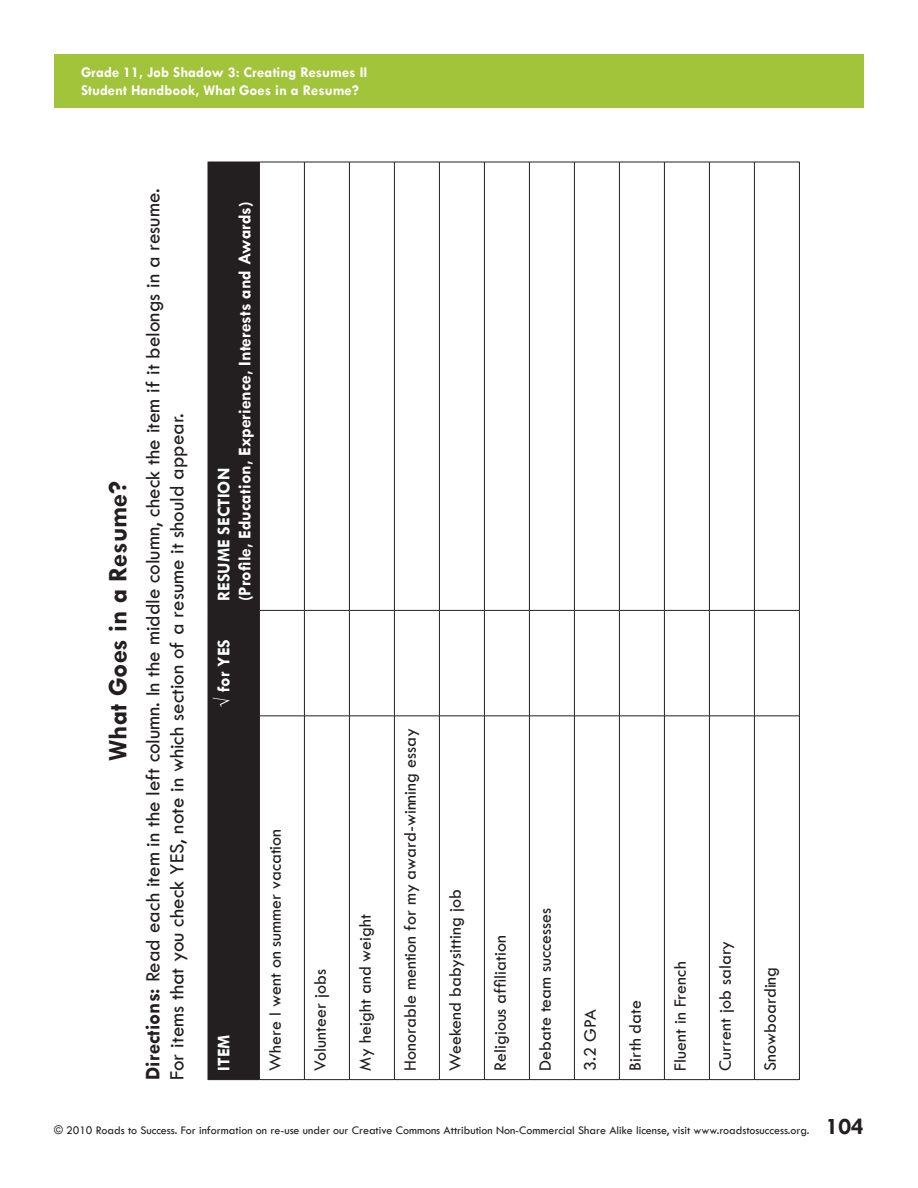
<style>
.page{position:relative;width:918px;height:1188px;background:#fff}
.page>*{position:absolute;margin:0;border:0;box-sizing:border-box;transform-origin:0 0}
.SHFR_Title{font:700 27px "Tw Cen";color:#231f20}
.Lesson_Front_Page_Te{font:700 24px "Tw Cen";color:#231f20}
.SFHR_Instruction_Lin{font:21px/24px "Tw Cen";color:#231f20}
.SHFR_Text{font:18px "Tw Cen";color:#231f20}
.SHFR_Text-2{font:700 18px/21px "Tw Cen";color:#fff}
.t1{font:700 15px "Tw Cen";color:#fff}
.t2{font:12px "Tw Cen";color:#231f20}
.s1{font-weight:700}
</style>
<div class="page">
<div style="left:209px;top:163px;width:50px;height:916px;background:#231f20"></div>
<hr style="left:208px;top:716px;width:1px;height:364px;background:#231f20">
<hr style="left:208px;top:1079px;width:51px;height:1px;background:#231f20">
<hr style="left:208px;top:610px;width:1px;height:106px;background:#231f20">
<hr style="left:208px;top:715px;width:51px;height:1px;background:#231f20">
<hr style="left:208px;top:162px;width:1px;height:448px;background:#231f20">
<hr style="left:208px;top:610px;width:51px;height:1px;background:#231f20">
<hr style="left:208px;top:162px;width:51px;height:1px;background:#231f20">
<hr style="left:259px;top:716px;width:1px;height:364px;background:#231f20">
<hr style="left:260px;top:1079px;width:44px;height:1px;background:#231f20">
<hr style="left:259px;top:610px;width:1px;height:106px;background:#231f20">
<hr style="left:260px;top:715px;width:44px;height:1px;background:#231f20">
<hr style="left:259px;top:162px;width:1px;height:448px;background:#231f20">
<hr style="left:260px;top:610px;width:44px;height:1px;background:#231f20">
<hr style="left:260px;top:162px;width:44px;height:1px;background:#231f20">
<hr style="left:304px;top:716px;width:1px;height:364px;background:#231f20">
<hr style="left:305px;top:1079px;width:44px;height:1px;background:#231f20">
<hr style="left:304px;top:610px;width:1px;height:106px;background:#231f20">
<hr style="left:305px;top:715px;width:44px;height:1px;background:#231f20">
<hr style="left:304px;top:162px;width:1px;height:448px;background:#231f20">
<hr style="left:305px;top:610px;width:44px;height:1px;background:#231f20">
<hr style="left:305px;top:162px;width:44px;height:1px;background:#231f20">
<hr style="left:349px;top:716px;width:1px;height:364px;background:#231f20">
<hr style="left:350px;top:1079px;width:44px;height:1px;background:#231f20">
<hr style="left:349px;top:610px;width:1px;height:106px;background:#231f20">
<hr style="left:350px;top:715px;width:44px;height:1px;background:#231f20">
<hr style="left:349px;top:162px;width:1px;height:448px;background:#231f20">
<hr style="left:350px;top:610px;width:44px;height:1px;background:#231f20">
<hr style="left:350px;top:162px;width:44px;height:1px;background:#231f20">
<hr style="left:394px;top:716px;width:1px;height:364px;background:#231f20">
<hr style="left:395px;top:1079px;width:44px;height:1px;background:#231f20">
<hr style="left:394px;top:610px;width:1px;height:106px;background:#231f20">
<hr style="left:395px;top:715px;width:44px;height:1px;background:#231f20">
<hr style="left:394px;top:162px;width:1px;height:448px;background:#231f20">
<hr style="left:395px;top:610px;width:44px;height:1px;background:#231f20">
<hr style="left:395px;top:162px;width:44px;height:1px;background:#231f20">
<hr style="left:439px;top:716px;width:1px;height:364px;background:#231f20">
<hr style="left:440px;top:1079px;width:44px;height:1px;background:#231f20">
<hr style="left:439px;top:610px;width:1px;height:106px;background:#231f20">
<hr style="left:440px;top:715px;width:44px;height:1px;background:#231f20">
<hr style="left:439px;top:162px;width:1px;height:448px;background:#231f20">
<hr style="left:440px;top:610px;width:44px;height:1px;background:#231f20">
<hr style="left:440px;top:162px;width:44px;height:1px;background:#231f20">
<hr style="left:484px;top:716px;width:1px;height:364px;background:#231f20">
<hr style="left:485px;top:1079px;width:44px;height:1px;background:#231f20">
<hr style="left:484px;top:610px;width:1px;height:106px;background:#231f20">
<hr style="left:485px;top:715px;width:44px;height:1px;background:#231f20">
<hr style="left:484px;top:162px;width:1px;height:448px;background:#231f20">
<hr style="left:485px;top:610px;width:44px;height:1px;background:#231f20">
<hr style="left:485px;top:162px;width:44px;height:1px;background:#231f20">
<hr style="left:529px;top:716px;width:1px;height:364px;background:#231f20">
<hr style="left:530px;top:1079px;width:44px;height:1px;background:#231f20">
<hr style="left:529px;top:610px;width:1px;height:106px;background:#231f20">
<hr style="left:530px;top:715px;width:44px;height:1px;background:#231f20">
<hr style="left:529px;top:162px;width:1px;height:448px;background:#231f20">
<hr style="left:530px;top:610px;width:44px;height:1px;background:#231f20">
<hr style="left:530px;top:162px;width:44px;height:1px;background:#231f20">
<hr style="left:574px;top:716px;width:1px;height:364px;background:#231f20">
<hr style="left:575px;top:1079px;width:44px;height:1px;background:#231f20">
<hr style="left:574px;top:610px;width:1px;height:106px;background:#231f20">
<hr style="left:575px;top:715px;width:44px;height:1px;background:#231f20">
<hr style="left:574px;top:162px;width:1px;height:448px;background:#231f20">
<hr style="left:575px;top:610px;width:44px;height:1px;background:#231f20">
<hr style="left:575px;top:162px;width:44px;height:1px;background:#231f20">
<hr style="left:619px;top:716px;width:1px;height:364px;background:#231f20">
<hr style="left:620px;top:1079px;width:44px;height:1px;background:#231f20">
<hr style="left:619px;top:610px;width:1px;height:106px;background:#231f20">
<hr style="left:620px;top:715px;width:44px;height:1px;background:#231f20">
<hr style="left:619px;top:162px;width:1px;height:448px;background:#231f20">
<hr style="left:620px;top:610px;width:44px;height:1px;background:#231f20">
<hr style="left:620px;top:162px;width:44px;height:1px;background:#231f20">
<hr style="left:664px;top:716px;width:1px;height:364px;background:#231f20">
<hr style="left:665px;top:1079px;width:44px;height:1px;background:#231f20">
<hr style="left:664px;top:610px;width:1px;height:106px;background:#231f20">
<hr style="left:665px;top:715px;width:44px;height:1px;background:#231f20">
<hr style="left:664px;top:162px;width:1px;height:448px;background:#231f20">
<hr style="left:665px;top:610px;width:44px;height:1px;background:#231f20">
<hr style="left:665px;top:162px;width:44px;height:1px;background:#231f20">
<hr style="left:709px;top:716px;width:1px;height:364px;background:#231f20">
<hr style="left:710px;top:1079px;width:44px;height:1px;background:#231f20">
<hr style="left:709px;top:610px;width:1px;height:106px;background:#231f20">
<hr style="left:710px;top:715px;width:44px;height:1px;background:#231f20">
<hr style="left:709px;top:162px;width:1px;height:448px;background:#231f20">
<hr style="left:710px;top:610px;width:44px;height:1px;background:#231f20">
<hr style="left:710px;top:162px;width:44px;height:1px;background:#231f20">
<hr style="left:754px;top:716px;width:1px;height:364px;background:#231f20">
<hr style="left:755px;top:1079px;width:44px;height:1px;background:#231f20">
<hr style="left:754px;top:610px;width:1px;height:106px;background:#231f20">
<hr style="left:755px;top:715px;width:44px;height:1px;background:#231f20">
<hr style="left:754px;top:162px;width:1px;height:448px;background:#231f20">
<hr style="left:755px;top:610px;width:44px;height:1px;background:#231f20">
<hr style="left:755px;top:162px;width:44px;height:1px;background:#231f20">
<hr style="left:799px;top:716px;width:1px;height:364px;background:#231f20">
<hr style="left:799px;top:610px;width:1px;height:106px;background:#231f20">
<hr style="left:799px;top:162px;width:1px;height:448px;background:#231f20">
<div style="left:54px;top:54px;width:810px;height:54px;background:#a1c43a"></div>
<p class="t1" style="left:81px;top:63px;width:288px">Grade 11, Job Shadow 3: Creating Resumes II</p>
<p class="t1" style="left:81px;top:81px;width:279px">Student Handbook, What Goes in a Resume?</p>
<p class="SHFR_Title" style="left:102px;top:761px;width:282px;rotate:-90deg">What Goes in a Resume?</p>
<p class="SFHR_Instruction_Lin" style="left:141px;top:1080px;width:893px;rotate:-90deg"><span class="s1">Directions:</span> Read each item in the left column. In the middle column, check the item if it belongs in a resume.<br>For items that you check YES, note in which section of a resume it should appear.</p>
<p class="SHFR_Text-2" style="left:213px;top:601px;width:402px;rotate:-90deg">RESUME SECTION<br>(Profile, Education, Experience, Interests and Awards)</p>
<p class="SHFR_Text-2" style="left:213px;top:707px;width:69px;rotate:-90deg">√ for YES</p>
<p class="SHFR_Text-2" style="left:213px;top:1071px;width:38px;rotate:-90deg">ITEM</p>
<p class="SHFR_Text" style="left:264px;top:1071px;width:243px;rotate:-90deg">Where I went on summer vacation</p>
<p class="SHFR_Text" style="left:309px;top:1071px;width:103px;rotate:-90deg">Volunteer jobs</p>
<p class="SHFR_Text" style="left:354px;top:1071px;width:158px;rotate:-90deg">My height and weight</p>
<p class="SHFR_Text" style="left:399px;top:1071px;width:344px;rotate:-90deg">Honorable mention for my award-winning essay</p>
<p class="SHFR_Text" style="left:444px;top:1071px;width:183px;rotate:-90deg">Weekend babysitting job</p>
<p class="SHFR_Text" style="left:489px;top:1071px;width:137px;rotate:-90deg">Religious affiliation</p>
<p class="SHFR_Text" style="left:534px;top:1071px;width:164px;rotate:-90deg">Debate team successes</p>
<p class="SHFR_Text" style="left:579px;top:1071px;width:63px;rotate:-90deg">3.2 GPA</p>
<p class="SHFR_Text" style="left:624px;top:1071px;width:72px;rotate:-90deg">Birth date</p>
<p class="SHFR_Text" style="left:669px;top:1071px;width:111px;rotate:-90deg">Fluent in French</p>
<p class="SHFR_Text" style="left:714px;top:1071px;width:132px;rotate:-90deg">Current job salary</p>
<p class="SHFR_Text" style="left:759px;top:1071px;width:105px;rotate:-90deg">Snowboarding</p>
<p class="t2" style="left:54px;top:1123px;width:757px">© 2010 Roads to Success. For information on re-use under our Creative Commons Attribution Non-Commercial Share Alike license, visit www.roadstosuccess.org.</p>
<p class="Lesson_Front_Page_Te" style="left:826px;top:1112px;width:40px">104</p>
</div>
